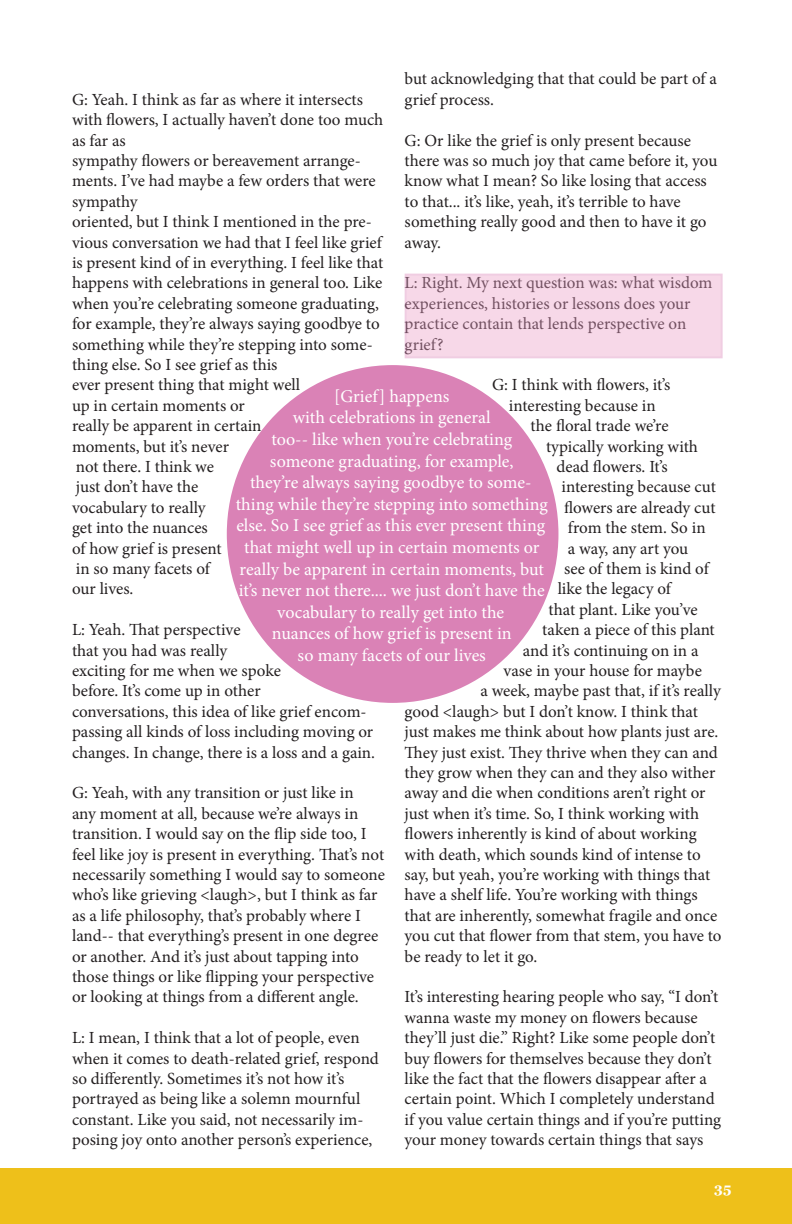
<style>
.page{position:relative;width:792px;height:1224px;background:#fff}
.page>*{position:absolute;margin:0;border:0;box-sizing:border-box;transform-origin:0 0}
.t1{font:18px/21.6px "Minion Pro";color:#fff;text-align:center}
.t2{font:17px/20.4px "Minion Pro";color:#231f20}
.t3{font:700 14px "Georgia";color:#fff}
</style>
<div class="page">
<div style="left:0;top:1169px;width:792px;height:55px;background:#eec01a"></div>
<div style="left:227px;top:365px;width:331px;height:338px;background:#da82b6;border-radius:50%"></div>
<div style="left:405px;top:274px;width:318px;height:84px;background:#f7d8e8"></div>
<p class="t2" style="left:405px;top:69px;width:314px">but acknowledging that that could be part of a grief process.</p>
<p class="t2" style="left:405px;top:130px;width:314px">G: Or like the grief is only present because there was so much joy that came before it, you know what I mean? So like losing that access to that... it’s like, yeah, it’s terrible to have something really good and then to have it go away.</p>
<p class="t2" style="left:405px;top:273px;width:309px">L: Right. My next question was: what wisdom experiences, histories or lessons does your practice contain that lends perspective on grief?</p>
<p class="t2" style="left:492px;top:375px;width:180px;text-align:center">G: I think with flowers, it’s interesting because in</p>
<p class="t2" style="left:531px;top:416px;width:139px">the floral trade we’re</p>
<p class="t2" style="left:546px;top:436px;width:153px">typically working with</p>
<p class="t2" style="left:562px;top:456px;width:156px;text-indent:-5px">dead flowers. It’s interesting because cut</p>
<p class="t2" style="left:564px;top:497px;width:153px">flowers are already cut</p>
<p class="t2" style="left:568px;top:518px;width:139px">from the stem. So in</p>
<p class="t2" style="left:568px;top:538px;width:122px">a way, any art you</p>
<p class="t2" style="left:558px;top:558px;width:153px;text-indent:6px">see of them is kind of like the legacy of</p>
<p class="t2" style="left:549px;top:599px;width:151px">that plant. Like you’ve</p>
<p class="t2" style="left:542px;top:620px;width:174px">taken a piece of this plant</p>
<p class="t2" style="left:523px;top:640px;width:177px">and it’s continuing on in a</p>
<p class="t2" style="left:504px;top:660px;width:200px">vase in your house for maybe</p>
<p class="t2" style="left:480px;top:681px;width:242px">a week, maybe past that, if it’s really</p>
<p class="t2" style="left:405px;top:701px;width:295px">good &lt;laugh&gt; but I don’t know. I think that</p>
<p class="t2" style="left:405px;top:722px;width:315px">just makes me think about how plants just are.</p>
<p class="t2" style="left:405px;top:742px;width:315px">They just exist. They thrive when they can and</p>
<p class="t2" style="left:405px;top:762px;width:312px">they grow when they can and they also wither</p>
<p class="t2" style="left:405px;top:783px;width:302px">away and die when conditions aren’t right or</p>
<p class="t2" style="left:405px;top:803px;width:296px">just when it’s time. So, I think working with</p>
<p class="t2" style="left:405px;top:824px;width:294px">flowers inherently is kind of about working</p>
<p class="t2" style="left:405px;top:844px;width:298px">with death, which sounds kind of intense to</p>
<p class="t2" style="left:405px;top:864px;width:307px">say, but yeah, you’re working with things that</p>
<p class="t2" style="left:405px;top:885px;width:295px">have a shelf life. You’re working with things</p>
<p class="t2" style="left:405px;top:905px;width:314px">that are inherently, somewhat fragile and once</p>
<p class="t2" style="left:405px;top:926px;width:319px">you cut that flower from that stem, you have to</p>
<p class="t2" style="left:405px;top:946px;width:134px">be ready to let it go.</p>
<p class="t2" style="left:405px;top:987px;width:318px">It’s interesting hearing people who say, “I don’t wanna waste my money on flowers because they’ll just die.” Right? Like some people don’t buy flowers for themselves because they don’t like the fact that the flowers disappear after a certain point. Which I completely understand if you value certain things and if you’re putting your money towards certain things that says</p>
<p class="t2" style="left:72px;top:89px;width:313px">G: Yeah. I think as far as where it intersects with flowers, I actually haven’t done too much as far as</p>
<p class="t2" style="left:72px;top:150px;width:305px">sympathy flowers or bereavement arrange&shy;ments. I’ve had maybe a few orders that were sympathy</p>
<p class="t2" style="left:72px;top:212px;width:313px">oriented, but I think I mentioned in the pre&shy;vious conversation we had that I feel like grief is present kind of in everything. I feel like that happens with celebrations in general too. Like when you’re celebrating someone graduating, for example, they’re always saying goodbye to something while they’re stepping into some&shy;thing else. So I see grief as this</p>
<p class="t2" style="left:72px;top:375px;width:230px">ever present thing that might well</p>
<p class="t2" style="left:72px;top:395px;width:174px">up in certain moments or</p>
<p class="t2" style="left:72px;top:416px;width:191px">really be apparent in certain</p>
<p class="t2" style="left:72px;top:436px;width:159px">moments, but it’s never</p>
<p class="t2" style="left:76px;top:456px;width:140px">not there. I think we</p>
<p class="t2" style="left:76px;top:477px;width:124px">just don’t have the</p>
<p class="t2" style="left:72px;top:497px;width:135px">vocabulary to really</p>
<p class="t2" style="left:72px;top:518px;width:137px">get into the nuances</p>
<p class="t2" style="left:72px;top:538px;width:151px">of how grief is present</p>
<p class="t2" style="left:76px;top:558px;width:136px">in so many facets of</p>
<p class="t2" style="left:72px;top:579px;width:63px">our lives.</p>
<p class="t2" style="left:72px;top:620px;width:170px">L: Yeah. That perspective</p>
<p class="t2" style="left:72px;top:640px;width:157px">that you had was really</p>
<p class="t2" style="left:72px;top:660px;width:210px">exciting for me when we spoke</p>
<p class="t2" style="left:72px;top:681px;width:190px">before. It’s come up in other</p>
<p class="t2" style="left:72px;top:701px;width:305px">conversations, this idea of like grief encom&shy;passing all kinds of loss including moving or changes. In change, there is a loss and a gain.</p>
<p class="t2" style="left:72px;top:783px;width:315px">G: Yeah, with any transition or just like in<br>any moment at all, because we’re always in transition. I would say on the flip side too, I feel like joy is present in everything. That’s not necessarily something I would say to someone who’s like grieving &lt;laugh&gt;, but I think as far as a life philosophy, that’s probably where I land-- that everything’s present in one degree or another. And it’s just about tapping into those things or like flipping your perspective or looking at things from a different angle.</p>
<p class="t2" style="left:72px;top:1028px;width:308px">L: I mean, I think that a lot of people, even when it comes to death-related grief, respond so differently. Sometimes it’s not how it’s portrayed as being like a solemn mournful constant. Like you said, not necessarily im&shy;posing joy onto another person’s experience,</p>
<p class="t1" style="left:236px;top:385px;width:314px">[Grief] happens<br>with celebrations in general<br>too-- like when you’re celebrating<br>someone graduating, for example,<br>they’re always saying goodbye to some&shy;thing while they’re stepping into something else. So I see grief as this ever present thing that might well up in certain moments or</p>
<p class="t1" style="left:239px;top:558px;width:307px;text-align:left">really be apparent in certain moments, but it’s never not there.... we just don’t have the</p>
<p class="t1" style="left:277px;top:601px;width:228px">vocabulary to really get into the</p>
<p class="t1" style="left:272px;top:623px;width:241px">nuances of how grief is present in so many facets of our lives</p>
<p class="t3" style="left:714px;top:1179px;width:19px">35</p>
</div>
